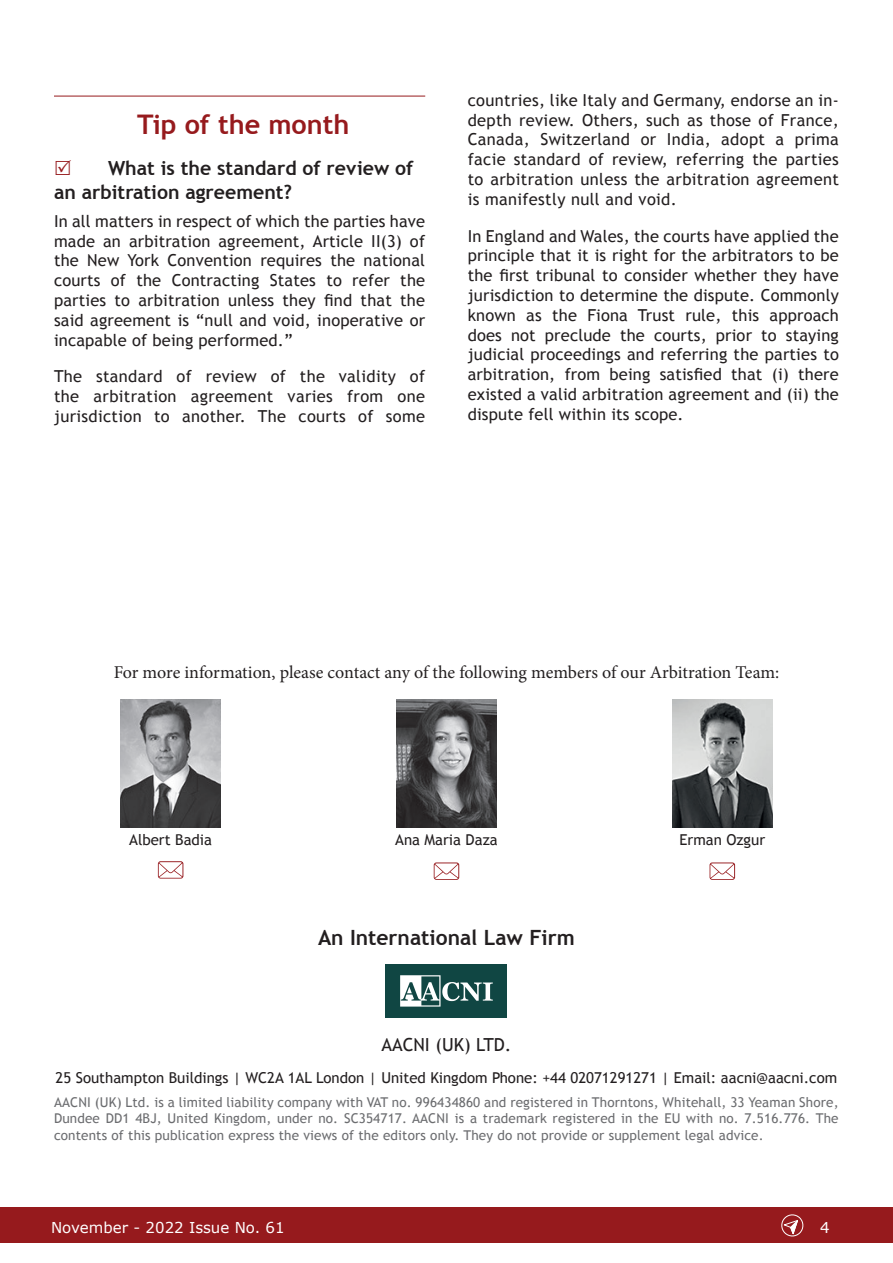
<style>
.page{position:relative;width:893px;height:1263px;background:#fff}
.page>*{position:absolute;margin:0;border:0;box-sizing:border-box;transform-origin:0 0}
.t1{font:700 27px "Trebuchet MS";color:#961a1d}
.t2{font:700 21px "Trebuchet MS";color:#231f20}
.t3{font:700 19.5px/23.4px "Trebuchet MS";color:#231f20}
.t4{font:18px "Minion Pro";letter-spacing:-.005em;color:#231f20}
.t5{font:18px "Trebuchet MS";color:#231f20}
.t6{font:16.5px/19.8px "Trebuchet MS";letter-spacing:.015em;color:#231f20;text-align:justify}
.t7{font:15px "Trebuchet MS";color:#231f20}
.t8{font:15px "Verdana";color:#fff}
.t9{font:13.5px/16.2px "Trebuchet MS";letter-spacing:.01em;color:#6c6d70;text-align:justify}
</style>
<div class="page">
<div style="left:0;top:1208px;width:893px;height:35px;background:#961a1d"></div>
<svg style="left:781px;top:1214px;width:23px;height:23px"></svg>
<hr style="left:54px;top:96px;width:371px;height:1px;background:#961a1d">
<img style="left:121px;top:700px;width:99px;height:127px">
<svg style="left:158px;top:861px;width:25px;height:17px"></svg>
<img style="left:397px;top:700px;width:99px;height:127px">
<svg style="left:434px;top:862px;width:25px;height:18px"></svg>
<img style="left:673px;top:700px;width:99px;height:127px">
<svg style="left:710px;top:862px;width:25px;height:18px"></svg>
<div style="left:385px;top:964px;width:122px;height:53px;background:#104643"></div>
<svg style="left:400px;top:975px;width:93px;height:31px"></svg>
<h1 class="t1" style="left:137px;top:108px;width:214px">Tip of the month</h1>
<p class="t3" style="left:54px;top:156px;width:361px;text-indent:54px">What is the standard of review of an arbitration agreement?</p>
<p class="t6" style="left:54px;top:211px;width:373px">In all matters in respect of which the parties have made an arbitration agreement, Article II(3) of the New York Convention requires the national courts of the Contracting States to refer the parties to arbitration unless they find that the said agreement is “null and void, inoperative or incapable of being performed.”</p>
<p class="t6" style="left:54px;top:367px;width:373px">The standard of review of the validity of the arbitration agreement varies from one jurisdiction to another. The courts of some</p>
<p class="t6" style="left:468px;top:90px;width:373px">countries, like Italy and Germany, endorse an in&shy;depth review. Others, such as those of France, Canada, Switzerland or India, adopt a prima facie standard of review, referring the parties to arbitration unless the arbitration agreement is manifestly null and void.</p>
<p class="t6" style="left:468px;top:226px;width:373px">In England and Wales, the courts have applied the principle that it is right for the arbitrators to be the first tribunal to consider whether they have jurisdiction to determine the dispute. Commonly known as the Fiona Trust rule, this approach does not preclude the courts, prior to staying judicial proceedings and referring the parties to arbitration, from being satisfied that (i) there existed a valid arbitration agreement and (ii) the dispute fell within its scope.</p>
<p class="t4" style="left:114px;top:660px;width:667px">For more information, please contact any of the following members of our Arbitration Team:</p>
<p class="t7" style="left:129px;top:831px;width:84px">Albert Badia</p>
<p class="t7" style="left:395px;top:831px;width:104px">Ana Maria Daza</p>
<p class="t7" style="left:679px;top:831px;width:87px">Erman Ozgur</p>
<p class="t2" style="left:318px;top:924px;width:258px">An International Law Firm</p>
<p class="t5" style="left:381px;top:1034px;width:131px">AACNI (UK) LTD.</p>
<p class="t7" style="left:56px;top:1068px;width:783px">25 Southampton Buildings | WC2A 1AL London | United Kingdom Phone: +44 02071291271 | Email: aacni@aacni.com</p>
<p class="t9" style="left:54px;top:1094px;width:786px">AACNI (UK) Ltd. is a limited liability company with VAT no. 996434860 and registered in Thorntons, Whitehall, 33 Yeaman Shore, Dundee DD1 4BJ, United Kingdom, under no. SC354717. AACNI is a trademark registered in the EU with no. 7.516.776. The contents of this publication express the views of the editors only. They do not provide or supplement legal advice.</p>
<p class="t8" style="left:51px;top:1218px;width:235px">November - 2022 Issue No. 61</p>
<p class="t8" style="left:820px;top:1218px;width:11px">4</p>
</div>
